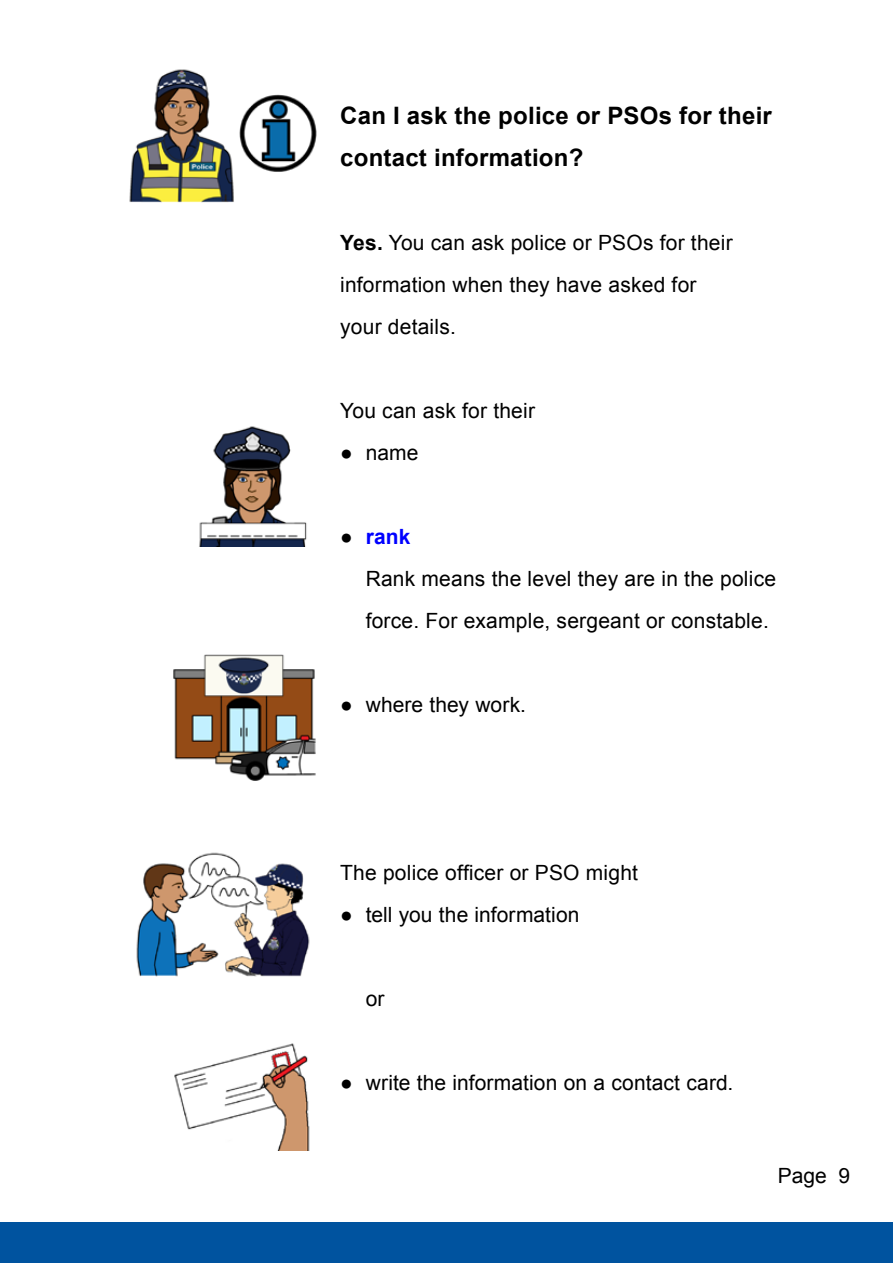
<style>
.page{position:relative;width:893px;height:1263px;background:#fff}
.page>*{position:absolute;margin:0;border:0;box-sizing:border-box;transform-origin:0 0}
.t1{font:700 24px/42px "Arial";letter-spacing:.01em;color:#000}
.t2{font:21px/42px "Arial";letter-spacing:.01em;color:#000}
.t3{font:700 21px "Arial";color:#00f}
.s1{font-weight:700}
.s2{font-weight:400;color:#000}
</style>
<div class="page">
<div style="left:0;top:1222px;width:893px;height:41px;background:#00539f"></div>
<img style="left:239px;top:94px;width:78px;height:78px">
<img style="left:129px;top:69px;width:105px;height:134px">
<img style="left:199px;top:426px;width:108px;height:120px">
<img style="left:173px;top:654px;width:143px;height:126px">
<img style="left:136px;top:852px;width:174px;height:125px">
<img style="left:174px;top:1043px;width:136px;height:107px">
<h2 class="t1" style="left:340px;top:95px;width:433px">Can I ask the police or PSOs for their contact information?</h2>
<p class="t2" style="left:340px;top:222px;width:394px"><span class="s1">Yes.</span> You can ask police or PSOs for their information when they have asked for your details.</p>
<p class="t2" style="left:340px;top:390px;width:196px">You can ask for their</p>
<p class="t2" style="left:340px;top:432px;width:80px">● name</p>
<p class="t3" style="left:340px;top:522px;width:72px"><span class="s2">●</span> rank</p>
<p class="t2" style="left:366px;top:558px;width:412px">Rank means the level they are in the police force. For example, sergeant or constable.</p>
<p class="t2" style="left:340px;top:684px;width:187px">● where they work.</p>
<p class="t2" style="left:340px;top:852px;width:299px">The police officer or PSO might</p>
<p class="t2" style="left:340px;top:894px;width:241px">● tell you the information</p>
<p class="t2" style="left:366px;top:978px;width:20px">or</p>
<p class="t2" style="left:340px;top:1062px;width:395px">● write the information on a contact card.</p>
<p class="t2" style="left:778px;top:1154px;width:74px">Page 9</p>
</div>
